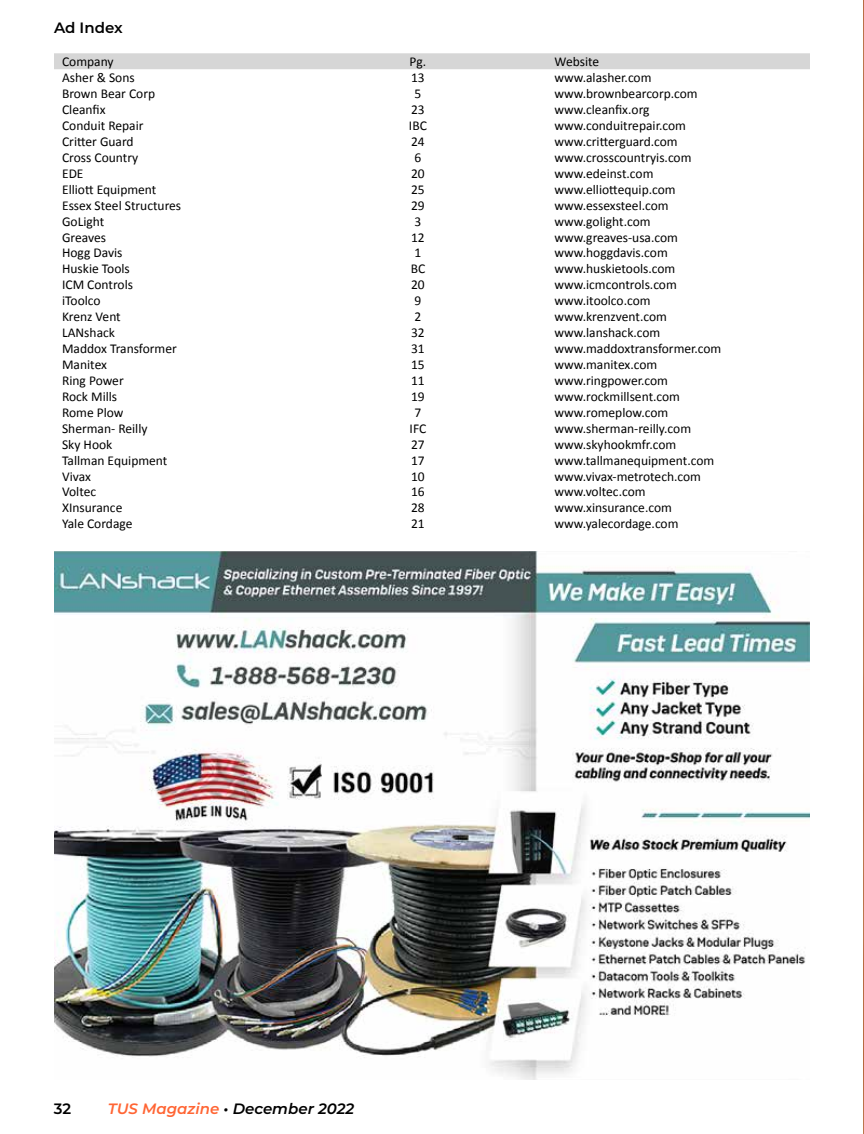
<style>
.page{position:relative;width:864px;height:1134px;background:#fff}
.page>*{position:absolute;margin:0;border:0;box-sizing:border-box;transform-origin:0 0}
.t1{font:italic 600 15px "Montserrat";color:#000}
.t2{font:600 15px "Montserrat";color:#000}
.t3{font:13.5px "Calibri";color:#000}
.s1{color:#ff6534}
</style>
<div class="page">
<div style="left:54px;top:53px;width:756px;height:16px;background:#d6d6d6"></div>
<img style="left:55px;top:552px;width:754px;height:528px">
<img style="left:863px;top:0;width:1px;height:1134px">
<p class="t2" style="left:54px;top:17px;width:70px">Ad Index</p>
<p class="t3" style="left:62px;top:53px;width:53px">Company</p>
<p class="t3" style="left:410px;top:53px;width:18px">Pg.</p>
<p class="t3" style="left:555px;top:53px;width:46px">Website</p>
<p class="t3" style="left:62px;top:69px;width:74px">Asher &amp; Sons</p>
<p class="t3" style="left:411px;top:69px;width:15px">13</p>
<p class="t3" style="left:555px;top:69px;width:98px">www.alasher.com</p>
<p class="t3" style="left:62px;top:85px;width:95px">Brown Bear Corp</p>
<p class="t3" style="left:415px;top:85px;width:8px">5</p>
<p class="t3" style="left:555px;top:85px;width:145px">www.brownbearcorp.com</p>
<p class="t3" style="left:62px;top:101px;width:45px">Cleanfix</p>
<p class="t3" style="left:411px;top:101px;width:15px">23</p>
<p class="t3" style="left:555px;top:101px;width:97px">www.cleanfix.org</p>
<p class="t3" style="left:62px;top:117px;width:83px">Conduit Repair</p>
<p class="t3" style="left:409px;top:117px;width:19px">IBC</p>
<p class="t3" style="left:555px;top:117px;width:133px">www.conduitrepair.com</p>
<p class="t3" style="left:62px;top:133px;width:73px">Critter Guard</p>
<p class="t3" style="left:411px;top:133px;width:15px">24</p>
<p class="t3" style="left:555px;top:133px;width:125px">www.critterguard.com</p>
<p class="t3" style="left:62px;top:149px;width:78px">Cross Country</p>
<p class="t3" style="left:415px;top:149px;width:8px">6</p>
<p class="t3" style="left:555px;top:149px;width:138px">www.crosscountryis.com</p>
<p class="t3" style="left:62px;top:165px;width:23px">EDE</p>
<p class="t3" style="left:411px;top:165px;width:15px">20</p>
<p class="t3" style="left:555px;top:165px;width:100px">www.edeinst.com</p>
<p class="t3" style="left:62px;top:181px;width:96px">Elliott Equipment</p>
<p class="t3" style="left:411px;top:181px;width:15px">25</p>
<p class="t3" style="left:555px;top:181px;width:123px">www.elliottequip.com</p>
<p class="t3" style="left:62px;top:197px;width:121px">Essex Steel Structures</p>
<p class="t3" style="left:411px;top:197px;width:15px">29</p>
<p class="t3" style="left:555px;top:197px;width:116px">www.essexsteel.com</p>
<p class="t3" style="left:62px;top:213px;width:44px">GoLight</p>
<p class="t3" style="left:415px;top:213px;width:8px">3</p>
<p class="t3" style="left:555px;top:213px;width:98px">www.golight.com</p>
<p class="t3" style="left:62px;top:229px;width:45px">Greaves</p>
<p class="t3" style="left:411px;top:229px;width:15px">12</p>
<p class="t3" style="left:555px;top:229px;width:125px">www.greaves-usa.com</p>
<p class="t3" style="left:62px;top:244px;width:62px">Hogg Davis</p>
<p class="t3" style="left:415px;top:244px;width:8px">1</p>
<p class="t3" style="left:555px;top:244px;width:115px">www.hoggdavis.com</p>
<p class="t3" style="left:62px;top:260px;width:69px">Huskie Tools</p>
<p class="t3" style="left:411px;top:260px;width:16px">BC</p>
<p class="t3" style="left:555px;top:260px;width:122px">www.huskietools.com</p>
<p class="t3" style="left:62px;top:276px;width:72px">ICM Controls</p>
<p class="t3" style="left:411px;top:276px;width:15px">20</p>
<p class="t3" style="left:555px;top:276px;width:124px">www.icmcontrols.com</p>
<p class="t3" style="left:62px;top:292px;width:40px">iToolco</p>
<p class="t3" style="left:415px;top:292px;width:8px">9</p>
<p class="t3" style="left:555px;top:292px;width:98px">www.itoolco.com</p>
<p class="t3" style="left:62px;top:308px;width:60px">Krenz Vent</p>
<p class="t3" style="left:415px;top:308px;width:8px">2</p>
<p class="t3" style="left:555px;top:308px;width:114px">www.krenzvent.com</p>
<p class="t3" style="left:62px;top:324px;width:54px">LANshack</p>
<p class="t3" style="left:411px;top:324px;width:15px">32</p>
<p class="t3" style="left:555px;top:324px;width:107px">www.lanshack.com</p>
<p class="t3" style="left:62px;top:340px;width:116px">Maddox Transformer</p>
<p class="t3" style="left:411px;top:340px;width:15px">31</p>
<p class="t3" style="left:555px;top:340px;width:168px">www.maddoxtransformer.com</p>
<p class="t3" style="left:62px;top:356px;width:46px">Manitex</p>
<p class="t3" style="left:411px;top:356px;width:15px">15</p>
<p class="t3" style="left:555px;top:356px;width:104px">www.manitex.com</p>
<p class="t3" style="left:62px;top:372px;width:63px">Ring Power</p>
<p class="t3" style="left:411px;top:372px;width:15px">11</p>
<p class="t3" style="left:555px;top:372px;width:115px">www.ringpower.com</p>
<p class="t3" style="left:62px;top:388px;width:57px">Rock Mills</p>
<p class="t3" style="left:411px;top:388px;width:15px">19</p>
<p class="t3" style="left:555px;top:388px;width:127px">www.rockmillsent.com</p>
<p class="t3" style="left:62px;top:404px;width:63px">Rome Plow</p>
<p class="t3" style="left:415px;top:404px;width:8px">7</p>
<p class="t3" style="left:555px;top:404px;width:115px">www.romeplow.com</p>
<p class="t3" style="left:62px;top:420px;width:87px">Sherman- Reilly</p>
<p class="t3" style="left:410px;top:420px;width:18px">IFC</p>
<p class="t3" style="left:555px;top:420px;width:138px">www.sherman-reilly.com</p>
<p class="t3" style="left:62px;top:436px;width:52px">Sky Hook</p>
<p class="t3" style="left:411px;top:436px;width:15px">27</p>
<p class="t3" style="left:555px;top:436px;width:123px">www.skyhookmfr.com</p>
<p class="t3" style="left:62px;top:452px;width:107px">Tallman Equipment</p>
<p class="t3" style="left:411px;top:452px;width:15px">17</p>
<p class="t3" style="left:555px;top:452px;width:161px">www.tallmanequipment.com</p>
<p class="t3" style="left:62px;top:468px;width:30px">Vivax</p>
<p class="t3" style="left:411px;top:468px;width:15px">10</p>
<p class="t3" style="left:555px;top:468px;width:148px">www.vivax-metrotech.com</p>
<p class="t3" style="left:62px;top:483px;width:36px">Voltec</p>
<p class="t3" style="left:411px;top:483px;width:15px">16</p>
<p class="t3" style="left:555px;top:483px;width:92px">www.voltec.com</p>
<p class="t3" style="left:62px;top:499px;width:62px">XInsurance</p>
<p class="t3" style="left:411px;top:499px;width:15px">28</p>
<p class="t3" style="left:555px;top:499px;width:119px">www.xinsurance.com</p>
<p class="t3" style="left:62px;top:515px;width:72px">Yale Cordage</p>
<p class="t3" style="left:411px;top:515px;width:15px">21</p>
<p class="t3" style="left:555px;top:515px;width:125px">www.yalecordage.com</p>
<p class="t2" style="left:54px;top:1098px;width:19px">32</p>
<p class="t1" style="left:108px;top:1098px;width:248px"><span class="s1">TUS Magazine</span> • December 2022</p>
</div>
